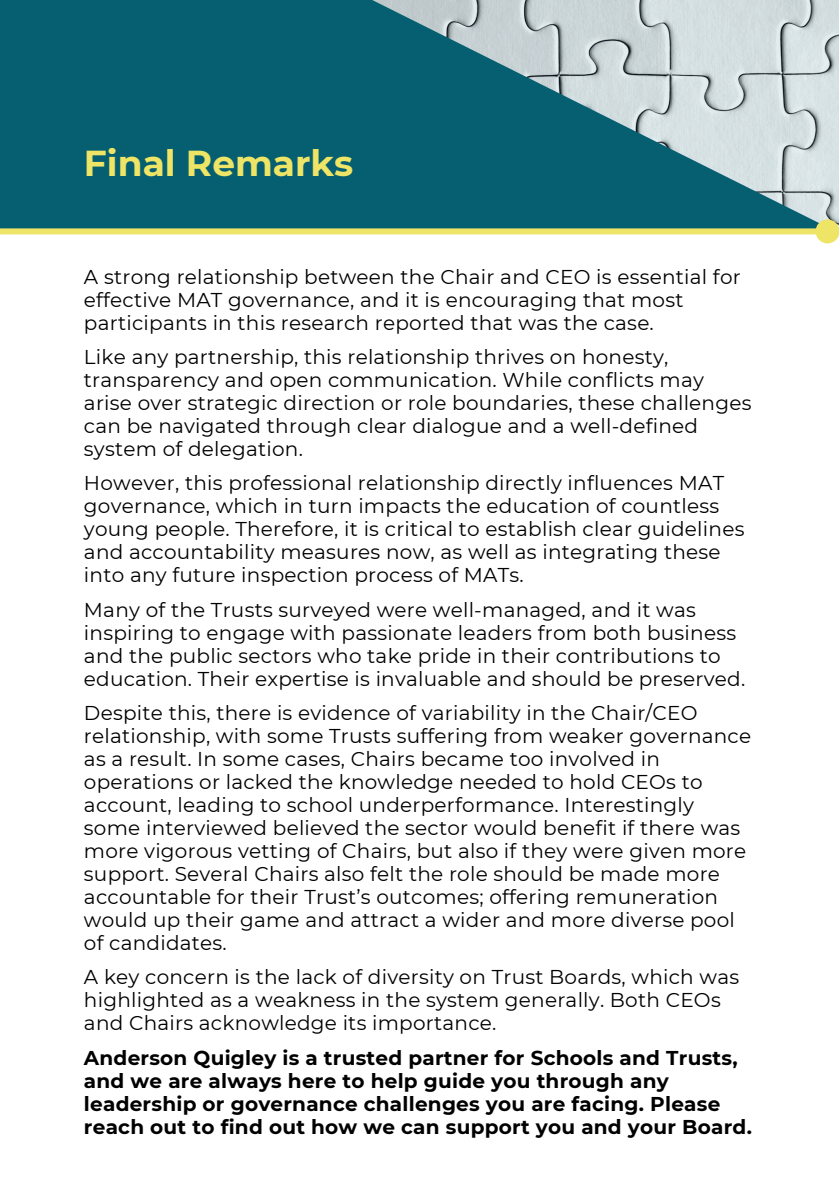
<style>
.page{position:relative;width:839px;height:1191px;background:#fff}
.page>*{position:absolute;margin:0;border:0;box-sizing:border-box;transform-origin:0 0}
.t1{font:700 36px "Montserrat";color:#eee465}
.t2{font:20px/23px "Montserrat";letter-spacing:.01em;color:#000}
.t3{font:700 20px/23px "Montserrat";letter-spacing:.01em;color:#000}
</style>
<div class="page">
<svg style="left:0;top:0;width:838px;height:228px;fill:#065f70"></svg>
<div style="left:0;top:228px;width:817px;height:6px;background:#eee465"></div>
<div style="left:818px;top:222px;width:18px;height:18px;background:#eee465;border-radius:50%"></div>
<div style="left:815px;top:219px;width:23px;height:24px;border:6px solid #eee465;border-radius:50%"></div>
<h1 class="t1" style="left:84px;top:137px;width:271px">Final Remarks</h1>
<p class="t2" style="left:84px;top:264px;width:658px">A strong relationship between the Chair and CEO is essential for effective MAT governance, and it is encouraging that most participants in this research reported that was the case.</p>
<p class="t2" style="left:84px;top:345px;width:669px">Like any partnership, this relationship thrives on honesty, transparency and open communication. While conflicts may arise over strategic direction or role boundaries, these challenges can be navigated through clear dialogue and a well-defined system of delegation.</p>
<p class="t2" style="left:84px;top:471px;width:662px">However, this professional relationship directly influences MAT governance, which in turn impacts the education of countless young people. Therefore, it is critical to establish clear guidelines and accountability measures now, as well as integrating these into any future inspection process of MATs.</p>
<p class="t2" style="left:84px;top:597px;width:662px">Many of the Trusts surveyed were well-managed, and it was inspiring to engage with passionate leaders from both business and the public sectors who take pride in their contributions to education. Their expertise is invaluable and should be preserved.</p>
<p class="t2" style="left:84px;top:701px;width:668px">Despite this, there is evidence of variability in the Chair/CEO relationship, with some Trusts suffering from weaker governance as a result. In some cases, Chairs became too involved in operations or lacked the knowledge needed to hold CEOs to account, leading to school underperformance. Interestingly some interviewed believed the sector would benefit if there was more vigorous vetting of Chairs, but also if they were given more support. Several Chairs also felt the role should be made more accountable for their Trust’s outcomes; offering remuneration would up their game and attract a wider and more diverse pool of candidates.</p>
<p class="t2" style="left:84px;top:965px;width:656px">A key concern is the lack of diversity on Trust Boards, which was highlighted as a weakness in the system generally. Both CEOs and Chairs acknowledge its importance.</p>
<p class="t3" style="left:84px;top:1045px;width:669px">Anderson Quigley is a trusted partner for Schools and Trusts, and we are always here to help guide you through any leadership or governance challenges you are facing. Please reach out to find out how we can support you and your Board.</p>
</div>
